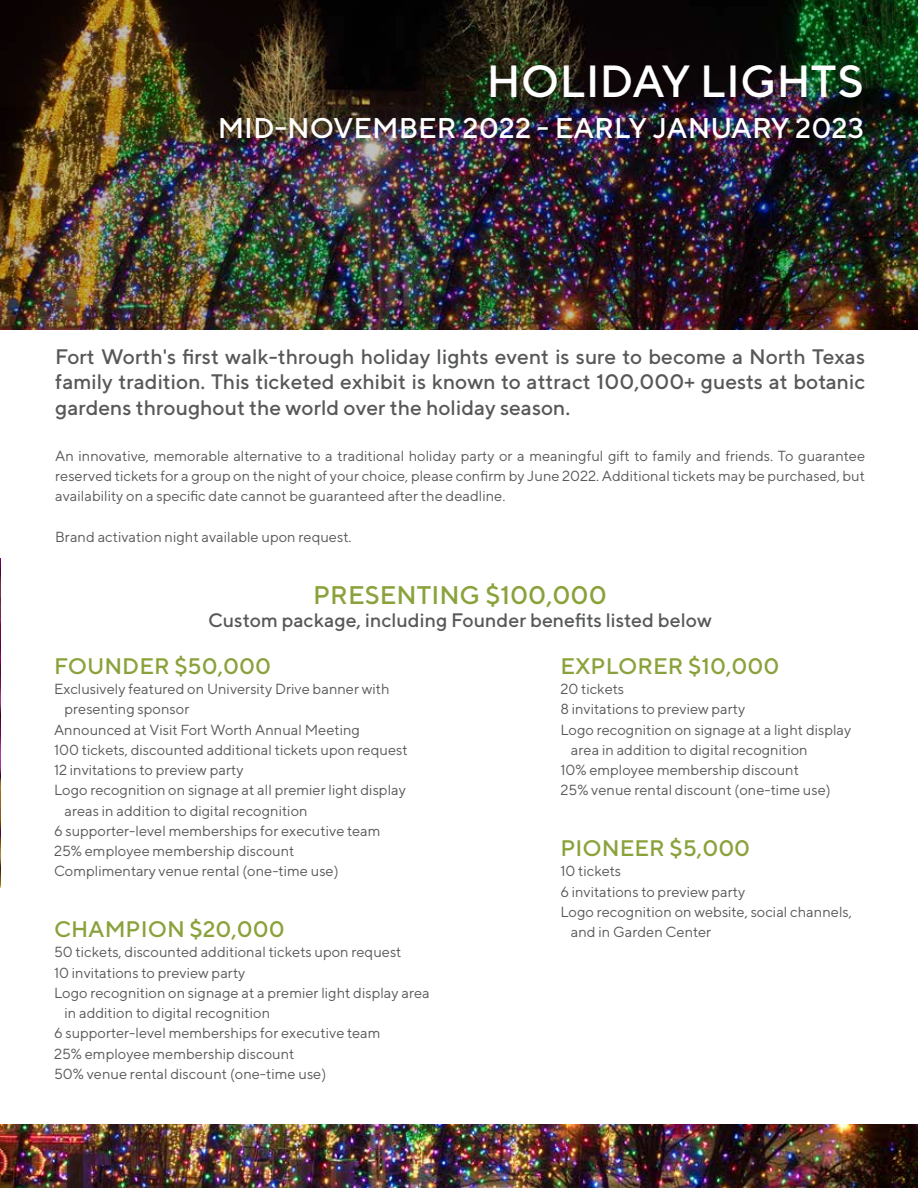
<style>
.page{position:relative;width:918px;height:1188px;background:#fff}
.page>*{position:absolute;margin:0;border:0;box-sizing:border-box;transform-origin:0 0}
.t1{font:500 45px "TT Norms";color:#fff}
.t2{font:500 28.5px "TT Norms";color:#fff}
.t3{font:500 25.5px "TT Norms";color:#8aa23b}
.t4{font:500 22.5px "TT Norms";color:#8aa23b}
.t5{font:500 21px/25.5px "TT Norms";color:#575958;text-align:justify}
.t6{font:500 19.5px "TT Norms";color:#575958}
.t7{font:14.7px/20.2px "TT Norms";color:#575958;text-align:justify}
</style>
<div class="page">
<img style="left:0;top:0;width:918px;height:330px">
<img style="left:0;top:1124px;width:918px;height:64px">
<hr style="left:0;top:559px;width:1px;height:327px;background:#585956">
<h1 class="t1" style="left:486px;top:54px;width:379px">HOLIDAY LIGHTS</h1>
<h2 class="t2" style="left:218px;top:110px;width:648px">MID-NOVEMBER 2022 - EARLY JANUARY 2023</h2>
<h3 class="t5" style="left:55px;top:343px;width:812px">Fort Worth's first walk-through holiday lights event is sure to become a North Texas family tradition. This ticketed exhibit is known to attract 100,000+ guests at botanic gardens throughout the world over the holiday season.</h3>
<p class="t7" style="left:55px;top:445px;width:811px">An innovative, memorable alternative to a traditional holiday party or a meaningful gift to family and friends. To guarantee reserved tickets for a group on the night of your choice, please confirm by June 2022. Additional tickets may be purchased, but availability on a specific date cannot be guaranteed after the deadline.</p>
<p class="t7" style="left:55px;top:526px;width:298px">Brand activation night available upon request.</p>
<h3 class="t3" style="left:313px;top:579px;width:295px">PRESENTING $100,000</h3>
<h3 class="t6" style="left:208px;top:608px;width:505px">Custom package, including Founder benefits listed below</h3>
<h3 class="t4" style="left:560px;top:652px;width:220px">EXPLORER $10,000</h3>
<p class="t7" style="left:560px;top:679px;width:65px">20 tickets</p>
<p class="t7" style="left:560px;top:699px;width:187px">8 invitations to preview party</p>
<p class="t7" style="left:560px;top:719px;width:293px">Logo recognition on signage at a light display</p>
<p class="t7" style="left:571px;top:739px;width:238px">area in addition to digital recognition</p>
<p class="t7" style="left:560px;top:760px;width:240px">10% employee membership discount</p>
<p class="t7" style="left:560px;top:780px;width:272px">25% venue rental discount (one-time use)</p>
<h3 class="t4" style="left:560px;top:834px;width:191px">PIONEER $5,000</h3>
<p class="t7" style="left:560px;top:861px;width:62px">10 tickets</p>
<p class="t7" style="left:560px;top:881px;width:187px">6 invitations to preview party</p>
<p class="t7" style="left:560px;top:901px;width:293px">Logo recognition on website, social channels,</p>
<p class="t7" style="left:571px;top:922px;width:142px">and in Garden Center</p>
<h3 class="t4" style="left:54px;top:652px;width:219px">FOUNDER $50,000</h3>
<p class="t7" style="left:54px;top:679px;width:337px">Exclusively featured on University Drive banner with</p>
<p class="t7" style="left:65px;top:699px;width:126px">presenting sponsor</p>
<p class="t7" style="left:54px;top:719px;width:308px">Announced at Visit Fort Worth Annual Meeting</p>
<p class="t7" style="left:54px;top:739px;width:355px">100 tickets, discounted additional tickets upon request</p>
<p class="t7" style="left:54px;top:760px;width:191px">12 invitations to preview party</p>
<p class="t7" style="left:54px;top:780px;width:353px">Logo recognition on signage at all premier light display</p>
<p class="t7" style="left:65px;top:800px;width:245px">areas in addition to digital recognition</p>
<p class="t7" style="left:54px;top:820px;width:328px">6 supporter-level memberships for executive team</p>
<p class="t7" style="left:54px;top:841px;width:242px">25% employee membership discount</p>
<p class="t7" style="left:54px;top:861px;width:286px">Complimentary venue rental (one-time use)</p>
<h3 class="t4" style="left:54px;top:915px;width:232px">CHAMPION $20,000</h3>
<p class="t7" style="left:54px;top:942px;width:349px">50 tickets, discounted additional tickets upon request</p>
<p class="t7" style="left:54px;top:962px;width:193px">10 invitations to preview party</p>
<p class="t7" style="left:54px;top:982px;width:377px">Logo recognition on signage at a premier light display area</p>
<p class="t7" style="left:65px;top:1003px;width:207px">in addition to digital recognition</p>
<p class="t7" style="left:54px;top:1023px;width:328px">6 supporter-level memberships for executive team</p>
<p class="t7" style="left:54px;top:1043px;width:242px">25% employee membership discount</p>
<p class="t7" style="left:54px;top:1063px;width:274px">50% venue rental discount (one-time use)</p>
</div>
